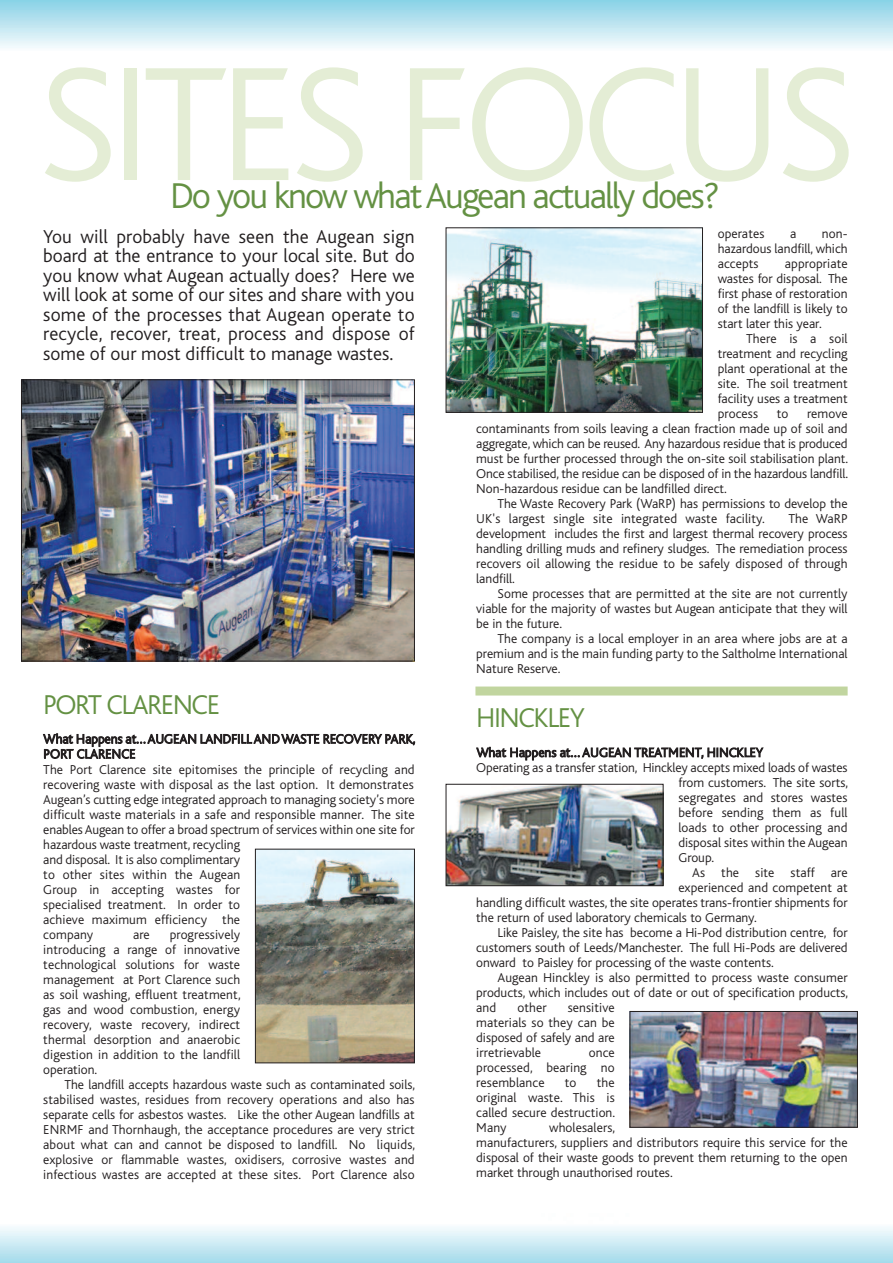
<style>
.page{position:relative;width:893px;height:1263px;background:#fff}
.page>*{position:absolute;margin:0;border:0;box-sizing:border-box;transform-origin:0 0}
.t1{font:300 169.5px "Bliss";letter-spacing:-.05em;color:#e4edd5}
.t2{font:300 37.5px "Bliss";letter-spacing:-.05em;color:#649143}
.t3{font:300 28.5px "Bliss";letter-spacing:-.05em;color:#649143}
.t4{font:300 19.5px/19.5px "Bliss";color:#231f20;text-align:justify}
.t5{font:300 13.5px/15px "Bliss";color:#231f20;text-align:justify}
</style>
<div class="page">
<div style="left:475px;top:686px;width:373px;height:9px;background:#c1d59f"></div>
<img style="left:23px;top:382px;width:390px;height:277px">
<div style="left:21px;top:380px;width:394px;height:281px;border:1px solid #231f20"></div>
<img style="left:448px;top:786px;width:213px;height:98px">
<div style="left:446px;top:784px;width:217px;height:102px;border:1px solid #231f20"></div>
<img style="left:257px;top:851px;width:156px;height:210px">
<div style="left:255px;top:849px;width:160px;height:214px;border:1px solid #231f20"></div>
<img style="left:448px;top:230px;width:253px;height:181px">
<div style="left:446px;top:228px;width:257px;height:185px;border:1px solid #231f20"></div>
<img style="left:632px;top:1013px;width:224px;height:112px">
<div style="left:630px;top:1011px;width:228px;height:116px;border:1px solid #231f20"></div>
<h1 class="t1" style="left:37px;top:68px;width:820px">SITES FOCUS</h1>
<h2 class="t2" style="left:170px;top:184px;width:551px">Do you know whatAugean actually does?</h2>
<p class="t4" style="left:43px;top:228px;width:373px">You will probably have seen the Augean sign board at the entrance to your local site. But do you know what Augean actually does? Here we will look at some of our sites and share with you some of the processes that Augean operate to recycle, recover, treat, process and dispose of some of our most difficult to manage wastes.</p>
<h3 class="t3" style="left:43px;top:695px;width:178px">PORT CLARENCE</h3>
<p class="t5" style="left:43px;top:733px;width:374px;text-align:left">What Happens at… AUGEAN LANDFILL AND WASTE RECOVERY PARK, PORT CLARENCE<br>The Port Clarence site epitomises the principle of recycling and recovering waste with disposal as the last option. It demonstrates Augean’s cutting edge integrated approach to managing society’s more difficult waste materials in a safe and responsible manner. The site enablesAugean to offer a broad spectrum of services within one site for hazardous waste treatment, recycling<br>and disposal. It is also complimentary<br>to other sites within the Augean<br>Group in accepting wastes for<br>specialised treatment. In order to<br>achieve maximum efficiency the<br>company</p>
<p class="t5" style="left:43px;top:928px;width:199px;text-indent:126px">progressively introducing a range of innovative technological solutions for waste management at Port Clarence such as soil washing, effluent treatment, gas and wood combustion, energy recovery, waste recovery, indirect thermal desorption and anaerobic digestion in addition to the landfill operation.</p>
<p class="t5" style="left:43px;top:1078px;width:373px;text-indent:21px">The landfill accepts hazardous waste such as contaminated soils, stabilised wastes, residues from recovery operations and also has separate cells for asbestos wastes. Like the other Augean landfills at ENRMF and Thornhaugh, the acceptance procedures are very strict about what can and cannot be disposed to landfill. No liquids, explosive or flammable wastes, oxidisers, corrosive wastes and infectious wastes are accepted at these sites. Port Clarence also</p>
<p class="t5" style="left:133px;top:928px;width:18px">are</p>
<p class="t5" style="left:718px;top:227px;width:48px">operates</p>
<p class="t5" style="left:790px;top:227px;width:8px">a</p>
<p class="t5" style="left:718px;top:227px;width:131px;text-indent:104px">non&shy;hazardous landfill, which accepts</p>
<p class="t5" style="left:718px;top:257px;width:131px;text-indent:67px">appropriate wastes for disposal. The first phase of restoration of the landfill is likely to start later this year.</p>
<p class="t5" style="left:718px;top:332px;width:131px;text-indent:29px">There is a soil treatment and recycling plant operational at the site. The soil treatment facility uses a treatment process</p>
<p class="t5" style="left:777px;top:407px;width:13px">to</p>
<p class="t5" style="left:476px;top:407px;width:373px;text-indent:331px">remove contaminants from soils leaving a clean fraction made up of soil and aggregate, which can be reused. Any hazardous residue that is produced must be further processed through the on-site soil stabilisation plant.<br>Once stabilised, the residue can be disposed of in the hazardous landfill.<br>Non-hazardous residue can be landfilled direct.</p>
<p class="t5" style="left:476px;top:497px;width:373px;text-indent:21px">The Waste Recovery Park (WaRP) has permissions to develop the<br>UK's largest single site integrated waste facility.</p>
<p class="t5" style="left:476px;top:512px;width:373px;text-indent:312px">The WaRP development includes the first and largest thermal recovery process handling drilling muds and refinery sludges. The remediation process recovers oil allowing the residue to be safely disposed of through landfill.</p>
<p class="t5" style="left:476px;top:587px;width:373px;text-indent:21px">Some processes that are permitted at the site are not currently viable for the majority of wastes but Augean anticipate that they will be in the future.</p>
<p class="t5" style="left:476px;top:632px;width:373px;text-indent:21px">The company is a local employer in an area where jobs are at a premium and is the main funding party to the Saltholme International Nature Reserve.</p>
<h3 class="t3" style="left:476px;top:708px;width:110px">HINCKLEY</h3>
<p class="t5" style="left:476px;top:746px;width:288px">What Happens at… AUGEAN TREATMENT, HINCKLEY</p>
<p class="t5" style="left:476px;top:761px;width:373px">Operating as a transfer station, Hinckley accepts mixed loads of wastes</p>
<p class="t5" style="left:678px;top:776px;width:171px">from customers. The site sorts,</p>
<p class="t5" style="left:678px;top:791px;width:171px">segregates and stores wastes</p>
<p class="t5" style="left:678px;top:806px;width:171px">before sending them as full</p>
<p class="t5" style="left:678px;top:821px;width:171px">loads to other processing and</p>
<p class="t5" style="left:678px;top:836px;width:171px">disposal sites within the Augean</p>
<p class="t5" style="left:678px;top:851px;width:37px">Group.</p>
<p class="t5" style="left:692px;top:866px;width:157px">As the site staff are</p>
<p class="t5" style="left:678px;top:881px;width:171px">experienced and competent at</p>
<p class="t5" style="left:476px;top:896px;width:373px">handling difficult wastes, the site operates trans-frontier shipments for</p>
<p class="t5" style="left:476px;top:911px;width:282px">the return of used laboratory chemicals to Germany.</p>
<p class="t5" style="left:497px;top:926px;width:352px">Like Paisley, the site has become a Hi-Pod distribution centre, for</p>
<p class="t5" style="left:476px;top:941px;width:373px">customers south of Leeds/Manchester. The full Hi-Pods are delivered</p>
<p class="t5" style="left:476px;top:956px;width:299px">onward to Paisley for processing of the waste contents.</p>
<p class="t5" style="left:497px;top:971px;width:352px">Augean Hinckley is also permitted to process waste consumer</p>
<p class="t5" style="left:476px;top:986px;width:373px">products, which includes out of date or out of specification products,</p>
<p class="t5" style="left:476px;top:1001px;width:22px">and</p>
<p class="t5" style="left:517px;top:1001px;width:31px">other</p>
<p class="t5" style="left:476px;top:1001px;width:140px;text-indent:91px">sensitive materials so they can be disposed of safely and are irretrievable</p>
<p class="t5" style="left:476px;top:1046px;width:140px;text-indent:112px">once processed, bearing no resemblance</p>
<p class="t5" style="left:476px;top:1076px;width:140px;text-indent:121px">the original waste. This is called secure destruction.<br>Many</p>
<p class="t5" style="left:565px;top:1076px;width:13px">to</p>
<p class="t5" style="left:476px;top:1121px;width:373px;text-align:left;text-indent:73px">wholesalers,<br>manufacturers, suppliers and distributors require this service for the disposal of their waste goods to prevent them returning to the open market through unauthorised routes.</p>
</div>
